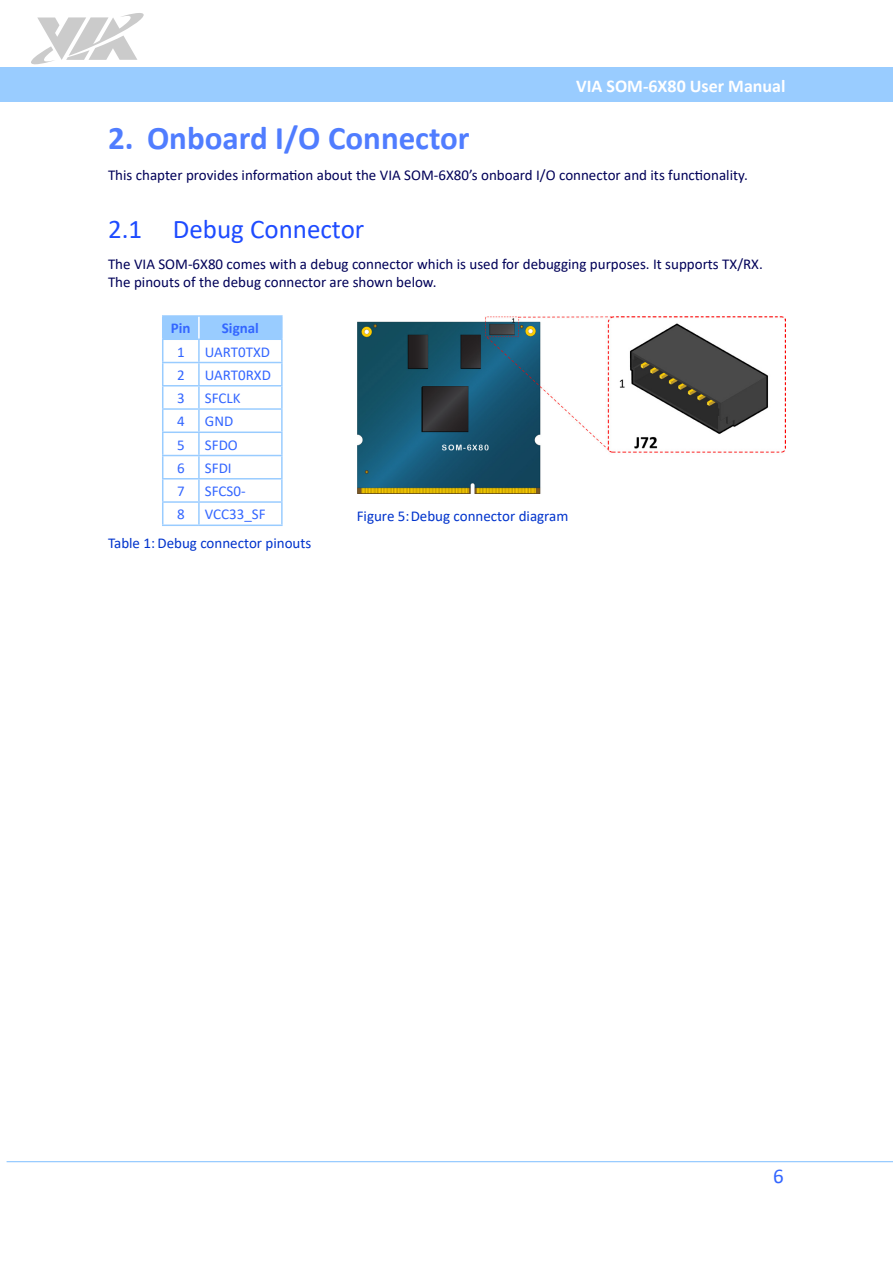
<style>
.page{position:relative;width:893px;height:1263px;background:#fff}
.page>*{position:absolute;margin:0;border:0;box-sizing:border-box;transform-origin:0 0}
.t1{font:700 33px "Calibri";color:#507dff}
.t2{font:27px "Calibri";color:#1e4bff}
.t3{font:21px "Calibri";color:#36f}
.t4{font:700 18px "Calibri";color:#fff}
.Body_Text{font:15px/18px "Calibri";color:#000058}
.t5{font:15px "Calibri";color:#03c}
.Table_Text{font:15px "Calibri";color:#36f}
.Table_Heading{font:700 15px "Calibri";color:#36f}
</style>
<div class="page">
<div style="left:0;top:68px;width:893px;height:34px;background:#9cf"></div>
<svg style="left:31px;top:13px;width:113px;height:51px"></svg>
<hr style="left:7px;top:1161px;width:886px;height:1px;background:#9cf">
<hr style="left:281px;top:340px;width:2px;height:22px;background:#9cf">
<hr style="left:199px;top:362px;width:84px;height:1px;background:#9cf">
<hr style="left:281px;top:363px;width:2px;height:22px;background:#9cf">
<hr style="left:199px;top:385px;width:84px;height:1px;background:#9cf">
<hr style="left:281px;top:386px;width:2px;height:22px;background:#9cf">
<hr style="left:199px;top:408px;width:84px;height:2px;background:#9cf">
<hr style="left:281px;top:410px;width:2px;height:21px;background:#9cf">
<hr style="left:199px;top:431px;width:84px;height:2px;background:#9cf">
<hr style="left:281px;top:433px;width:2px;height:22px;background:#9cf">
<hr style="left:199px;top:455px;width:84px;height:1px;background:#9cf">
<hr style="left:281px;top:456px;width:2px;height:22px;background:#9cf">
<hr style="left:199px;top:478px;width:84px;height:1px;background:#9cf">
<hr style="left:281px;top:479px;width:2px;height:22px;background:#9cf">
<hr style="left:199px;top:501px;width:84px;height:2px;background:#9cf">
<hr style="left:281px;top:503px;width:2px;height:21px;background:#9cf">
<hr style="left:162px;top:524px;width:37px;height:2px;background:#9cf">
<hr style="left:199px;top:524px;width:84px;height:2px;background:#9cf">
<hr style="left:162px;top:315px;width:37px;height:2px;background:#9cf">
<svg style="left:162px;top:316px;width:120px;height:208px"></svg>
<hr style="left:199px;top:315px;width:84px;height:2px;background:#9cf">
<hr style="left:281px;top:317px;width:2px;height:21px;background:#9cf">
<hr style="left:162px;top:338px;width:37px;height:2px;background:#9cf">
<hr style="left:199px;top:338px;width:84px;height:2px;background:#9cf">
<hr style="left:198px;top:317px;width:2px;height:21px;background:#fff">
<img style="left:357px;top:317px;width:428px;height:177px">
<p class="t4" style="left:576px;top:73px;width:211px">VIA SOM-6X80 User Manual</p>
<p class="t1" style="left:108px;top:115px;width:363px">2. Onboard I/O Connector</p>
<p class="Body_Text" style="left:108px;top:166px;width:641px">This chapter provides information about the VIA SOM-6X80’s onboard I/O connector and its functionality.</p>
<p class="t2" style="left:108px;top:210px;width:258px">2.1 Debug Connector</p>
<p class="Body_Text" style="left:108px;top:255px;width:656px">The VIA SOM-6X80 comes with a debug connector which is used for debugging purposes. It supports TX/RX.<br>The pinouts of the debug connector are shown below.</p>
<p class="Table_Heading" style="left:171px;top:318px;width:21px">Pin</p>
<p class="Table_Heading" style="left:222px;top:318px;width:39px">Signal</p>
<p class="Table_Text" style="left:177px;top:341px;width:9px">1</p>
<p class="Table_Text" style="left:205px;top:341px;width:67px">UART0TXD</p>
<p class="Table_Text" style="left:177px;top:364px;width:9px">2</p>
<p class="Table_Text" style="left:205px;top:364px;width:68px">UART0RXD</p>
<p class="Table_Text" style="left:177px;top:388px;width:9px">3</p>
<p class="Table_Text" style="left:205px;top:388px;width:37px">SFCLK</p>
<p class="Table_Text" style="left:177px;top:411px;width:9px">4</p>
<p class="Table_Text" style="left:205px;top:411px;width:30px">GND</p>
<p class="Table_Text" style="left:177px;top:434px;width:9px">5</p>
<p class="Table_Text" style="left:205px;top:434px;width:34px">SFDO</p>
<p class="Table_Text" style="left:177px;top:457px;width:9px">6</p>
<p class="Table_Text" style="left:205px;top:457px;width:28px">SFDI</p>
<p class="Table_Text" style="left:177px;top:481px;width:9px">7</p>
<p class="Table_Text" style="left:205px;top:481px;width:42px">SFCS0-</p>
<p class="Table_Text" style="left:177px;top:504px;width:9px">8</p>
<p class="Table_Text" style="left:205px;top:504px;width:62px">VCC33_SF</p>
<p class="t5" style="left:357px;top:505px;width:213px">Figure 5:Debug connector diagram</p>
<p class="t5" style="left:108px;top:533px;width:205px">Table 1: Debug connector pinouts</p>
<h3 class="t3" style="left:773px;top:1161px;width:12px">6</h3>
</div>
